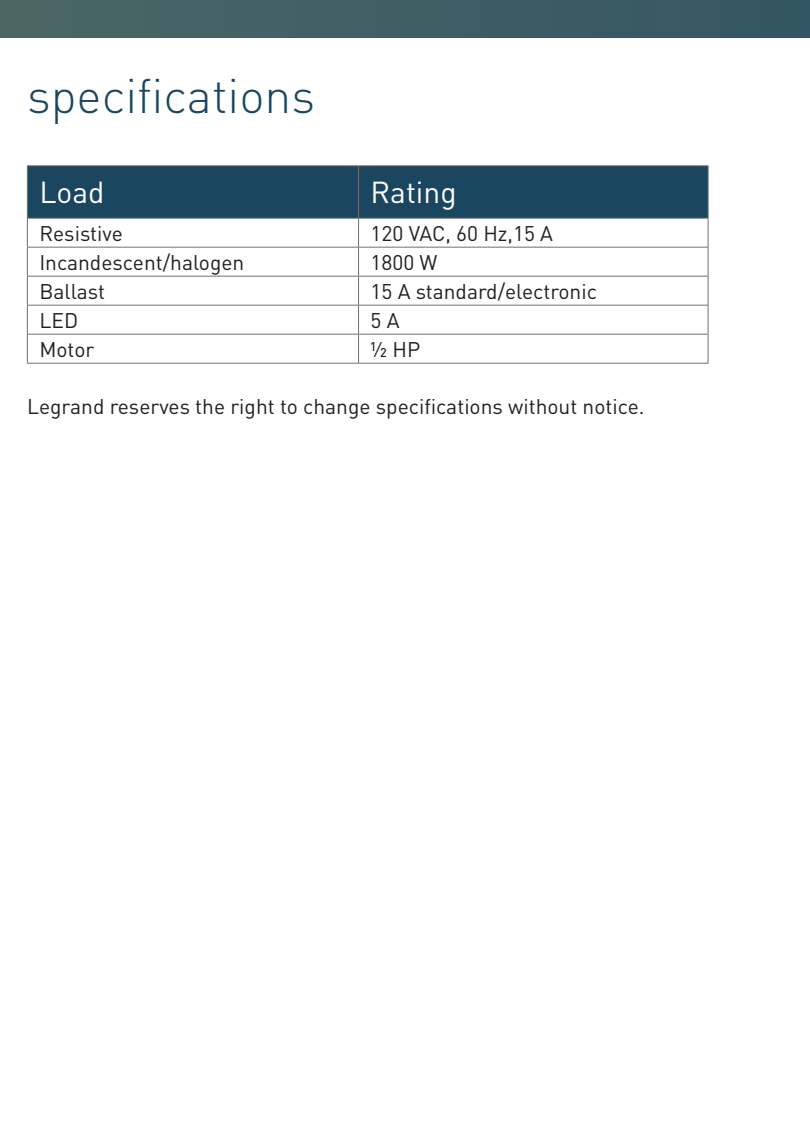
<style>
.page{position:relative;width:810px;height:1134px;background:#fff}
.page>*{position:absolute;margin:0;border:0;box-sizing:border-box;transform-origin:0 0}
.t1{font:300 48px "DIN Pro";color:#1b4660}
.t2{font:30px "DIN Pro";color:#fff}
.t3{font:21px "DIN Pro";color:#231f20}
</style>
<div class="page">
<div style="left:0;top:0;width:810px;height:38px;background:#3f5e64"></div>
<svg style="left:27px;top:166px;width:682px;height:197px"></svg>
<hr style="left:27px;top:363px;width:332px;height:1px;background:#746d6e">
<hr style="left:359px;top:363px;width:349px;height:1px;background:#746d6e">
<hr style="left:27px;top:165px;width:332px;height:1px;background:#746d6e">
<hr style="left:27px;top:166px;width:1px;height:52px;background:#746d6e">
<hr style="left:359px;top:165px;width:349px;height:1px;background:#746d6e">
<hr style="left:358px;top:166px;width:1px;height:52px;background:#746d6e">
<hr style="left:708px;top:166px;width:1px;height:52px;background:#746d6e">
<h1 class="t1" style="left:27px;top:63px;width:290px">specifications</h1>
<h2 class="t2" style="left:39px;top:172px;width:67px">Load</h2>
<h2 class="t2" style="left:371px;top:172px;width:88px">Rating</h2>
<p class="t3" style="left:39px;top:219px;width:85px">Resistive</p>
<p class="t3" style="left:371px;top:219px;width:184px">120 VAC, 60 Hz,15 A</p>
<p class="t3" style="left:39px;top:248px;width:207px">Incandescent/halogen</p>
<p class="t3" style="left:371px;top:248px;width:69px">1800 W</p>
<p class="t3" style="left:39px;top:277px;width:67px">Ballast</p>
<p class="t3" style="left:371px;top:277px;width:228px">15 A standard/electronic</p>
<p class="t3" style="left:39px;top:306px;width:40px">LED</p>
<p class="t3" style="left:371px;top:306px;width:31px">5 A</p>
<p class="t3" style="left:39px;top:335px;width:57px">Motor</p>
<p class="t3" style="left:371px;top:335px;width:51px">1/2 HP</p>
<p class="t3" style="left:27px;top:392px;width:619px">Legrand reserves the right to change specifications without notice.</p>
</div>
